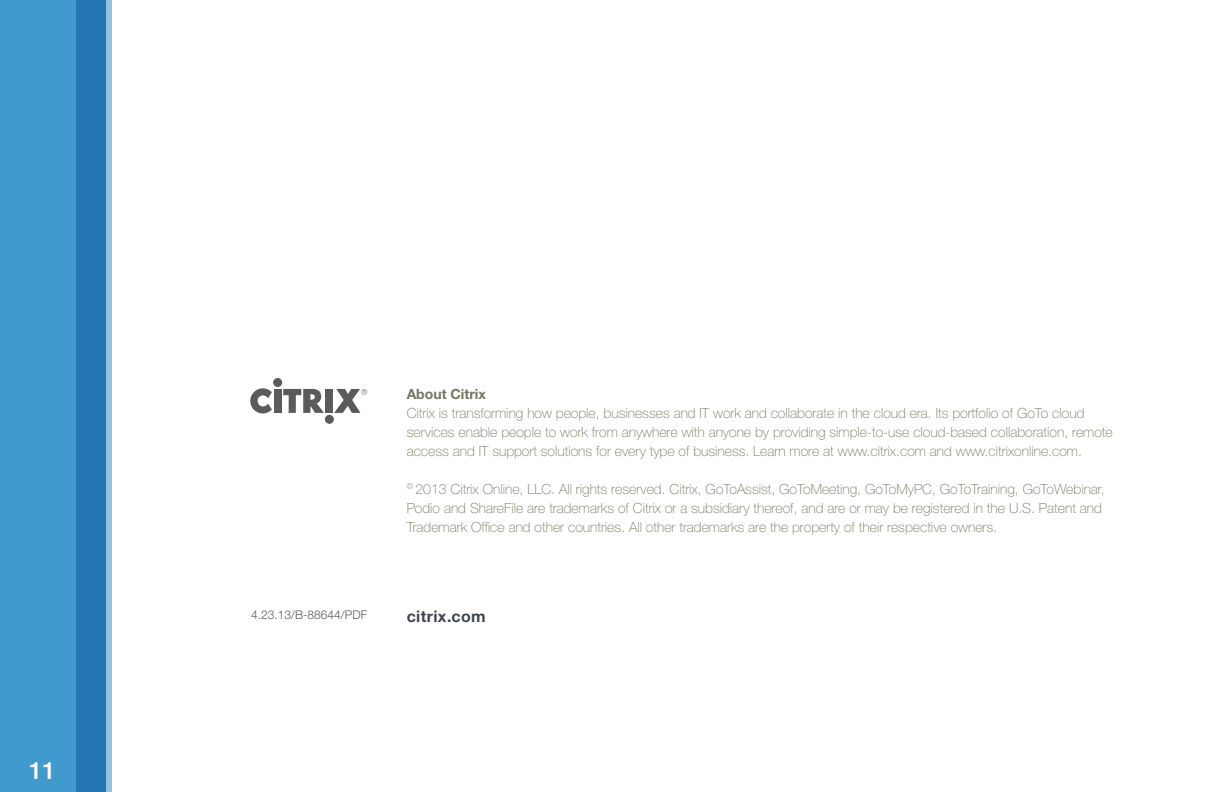
<style>
.page{position:relative;width:1224px;height:792px;background:#fff}
.page>*{position:absolute;margin:0;border:0;box-sizing:border-box;transform-origin:0 0}
.t1{font:500 24px "Helvetica Neue LT Pro";color:#fff}
.t2{font:700 16px "Helvetica Neue LT Pro";letter-spacing:.025em;color:#3f454f}
.t3{font:100 14px/19px "Helvetica Neue LT Pro";color:#767662}
.t4{font:700 14px "Helvetica Neue LT Pro";color:#767662}
.t5{font:300 12px "Helvetica Neue LT Pro";color:#58595b}
</style>
<div class="page">
<div style="left:0;top:0;width:105px;height:792px;background:#409acd"></div>
<svg style="left:76px;top:0;width:36px;height:792px;fill:#2375b4"></svg>
<div style="left:326px;top:389px;width:7px;height:24px;background:#5a5b5d"></div>
<svg style="left:334px;top:389px;width:33px;height:24px"></svg>
<div style="left:274px;top:389px;width:7px;height:24px;background:#5a5b5d"></div>
<svg style="left:250px;top:388px;width:22px;height:25px"></svg>
<svg style="left:283px;top:389px;width:41px;height:24px"></svg>
<div style="left:273px;top:378px;width:9px;height:9px;background:#5a5b5d;border-radius:50%"></div>
<div style="left:325px;top:415px;width:9px;height:9px;background:#5a5b5d;border-radius:50%"></div>
<h1 class="t1" style="left:29px;top:756px;width:28px">11</h1>
<p class="t4" style="left:407px;top:385px;width:81px">About Citrix</p>
<p class="t3" style="left:407px;top:403px;width:708px">Citrix is transforming how people, businesses and IT work and collaborate in the cloud era. Its portfolio of GoTo cloud services enable people to work from anywhere with anyone by providing simple-to-use cloud-based collaboration, remote access and IT support solutions for every type of business. Learn more at www.citrix.com and www.citrixonline.com.</p>
<p class="t3" style="left:407px;top:479px;width:699px"><sup>©</sup> 2013 Citrix Online, LLC. All rights reserved. Citrix, GoToAssist, GoToMeeting, GoToMyPC, GoToTraining, GoToWebinar,<br>Podio and ShareFile are trademarks of Citrix or a subsidiary thereof, and are or may be registered in the U.S. Patent and<br>Trademark Office and other countries. All other trademarks are the property of their respective owners.</p>
<p class="t5" style="left:251px;top:608px;width:118px">4.23.13/B-88644/PDF</p>
<p class="t2" style="left:407px;top:607px;width:80px">citrix.com</p>
</div>
